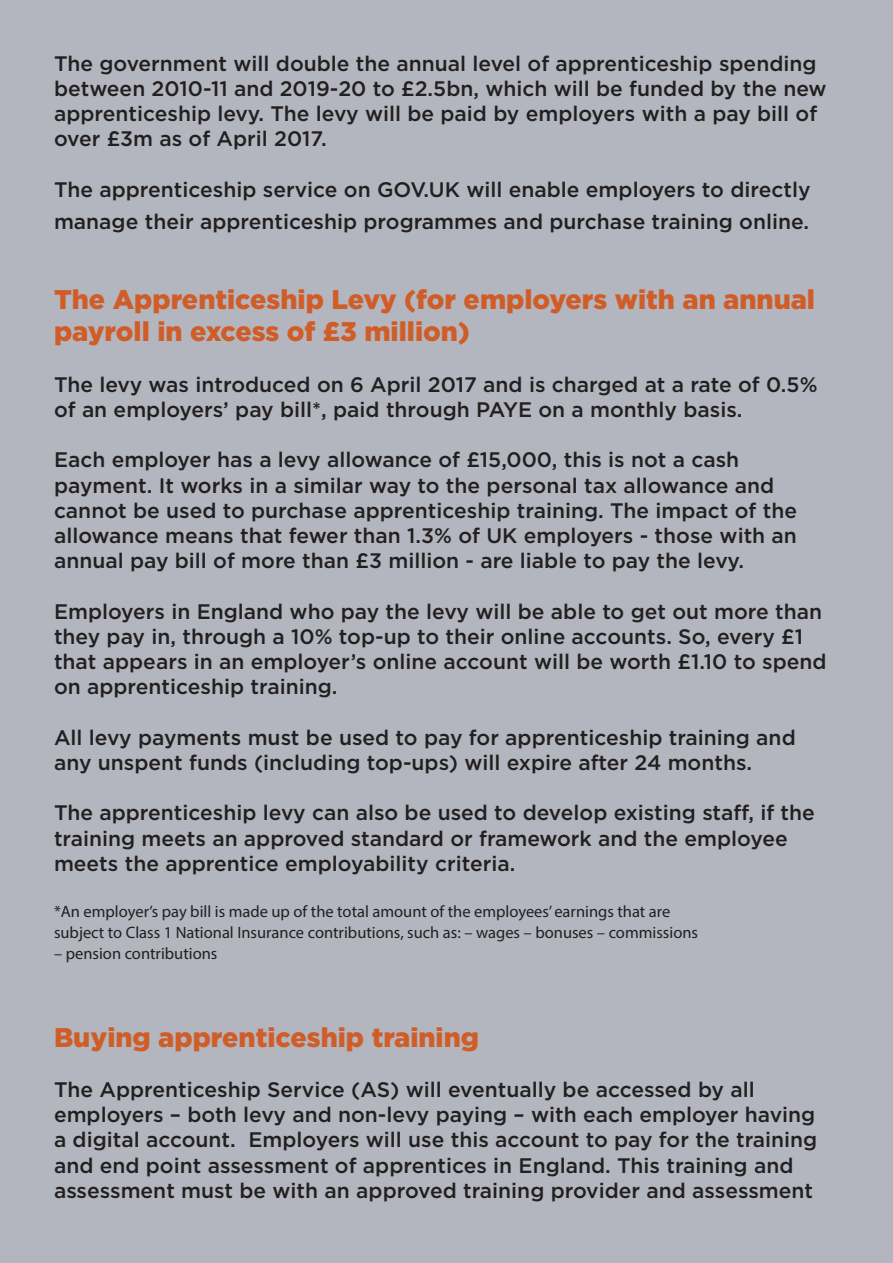
<style>
.page{position:relative;width:893px;height:1263px;background:#b3b6bf}
.page>*{position:absolute;margin:0;border:0;box-sizing:border-box;transform-origin:0 0}
.t1{font:900 27px/32.4px "Gotham";color:#d05d27}
.t2{font:500 21px/25.2px "Gotham";color:#231f20}
.t3{font:16.5px/21px "Myriad Pro";color:#231f20}
</style>
<div class="page">
<p class="t2" style="left:54px;top:51px;width:774px">The government will double the annual level of apprenticeship spending between 2010-11 and 2019-20 to £2.5bn, which will be funded by the new apprenticeship levy. The levy will be paid by employers with a pay bill of over £3m as of April 2017.</p>
<p class="t2" style="left:54px;top:173px;width:758px;line-height:32.4px">The apprenticeship service on GOV.UK will enable employers to directly manage their apprenticeship programmes and purchase training online.</p>
<p class="t1" style="left:54px;top:283px;width:763px">The Apprenticeship Levy (for employers with an annual payroll in excess of £3 million)</p>
<p class="t2" style="left:54px;top:372px;width:765px">The levy was introduced on 6 April 2017 and is charged at a rate of 0.5% of an employers’ pay bill*, paid through PAYE on a monthly basis.</p>
<p class="t2" style="left:54px;top:447px;width:687px">Each employer has a levy allowance of £15,000, this is not a cash</p>
<p class="t2" style="left:54px;top:472px;width:722px">payment. It works in a similar way to the personal tax allowance and</p>
<p class="t2" style="left:54px;top:498px;width:745px">cannot be used to purchase apprenticeship training. The impact of the</p>
<p class="t2" style="left:54px;top:523px;width:744px">allowance means that fewer than 1.3% of UK employers - those with an</p>
<p class="t2" style="left:54px;top:548px;width:691px">annual pay bill of more than £3 million - are liable to pay the levy.</p>
<p class="t2" style="left:54px;top:598px;width:774px">Employers in England who pay the levy will be able to get out more than they pay in, through a 10% top-up to their online accounts. So, every £1 that appears in an employer’s online account will be worth £1.10 to spend on apprenticeship training.</p>
<p class="t2" style="left:54px;top:724px;width:743px">All levy payments must be used to pay for apprenticeship training and any unspent funds (including top-ups) will expire after 24 months.</p>
<p class="t2" style="left:54px;top:800px;width:762px">The apprenticeship levy can also be used to develop existing staff, if the training meets an approved standard or framework and the employee meets the apprentice employability criteria.</p>
<p class="t3" style="left:54px;top:901px;width:646px">*An employer’s pay bill is made up of the total amount of the employees’ earnings that are subject to Class 1 National Insurance contributions, such as: – wages – bonuses – commissions</p>
<p class="t3" style="left:54px;top:943px;width:165px">– pension contributions</p>
<p class="t1" style="left:54px;top:1020px;width:427px">Buying apprenticeship training</p>
<p class="t2" style="left:54px;top:1077px;width:702px">The Apprenticeship Service (AS) will eventually be accessed by all</p>
<p class="t2" style="left:54px;top:1102px;width:765px">employers – both levy and non-levy paying – with each employer having a digital account. Employers will use this account to pay for the training and end point assessment of apprentices in England. This training and assessment must be with an approved training provider and assessment</p>
</div>
